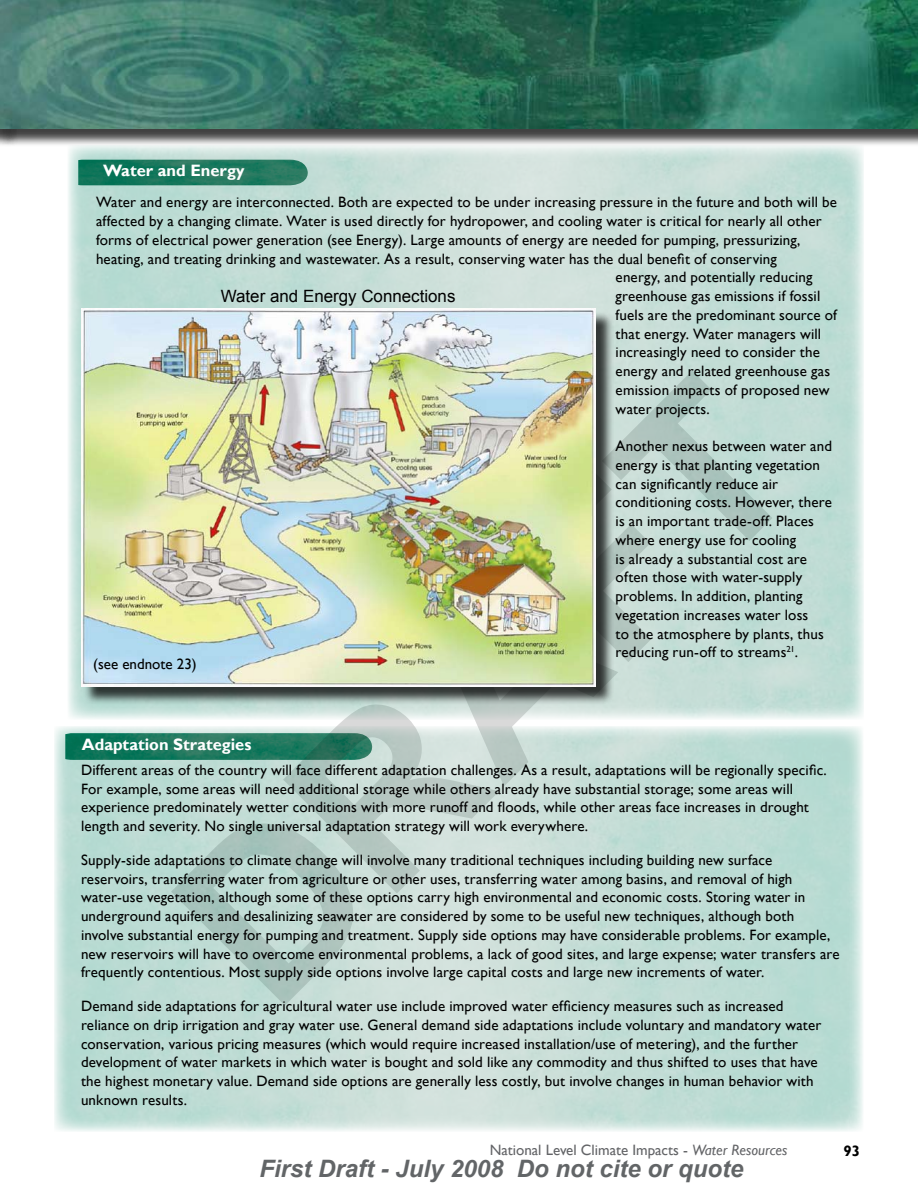
<style>
.page{position:relative;width:918px;height:1188px;background:#fff}
.page>*{position:absolute;margin:0;border:0;box-sizing:border-box;transform-origin:0 0}
.t1{font:italic 700 24px "Arial";color:#626567}
.t2{font:16.95px "Arial";color:#000}
.t3{font:700 16.5px "Gill Sans";color:#fff}
.t4{font:15px/18.8px "Gill Sans";letter-spacing:.01em;color:#000}
.t5{font:15px "Gill Sans";color:#636467}
.t6{font:700 15px "Gill Sans";color:#000}
.s1{font-style:italic}
</style>
<div class="page">
<div style="left:0;top:2px;width:918px;height:146px;background:#000;opacity:.75"></div>
<img style="left:0;top:0;width:918px;height:129px">
<img style="left:65px;top:733px;width:307px;height:27px">
<img style="left:78px;top:160px;width:230px;height:25px">
<div style="left:83px;top:311px;width:531px;height:394px;background:#000;opacity:.75"></div>
<img style="left:81px;top:309px;width:514px;height:378px">
<p class="t3" style="left:103px;top:161px;width:143px">Water and Energy</p>
<p class="t4" style="left:96px;top:193px;width:743px">Water and energy are interconnected. Both are expected to be under increasing pressure in the future and both will be</p>
<p class="t4" style="left:96px;top:212px;width:727px">affected by a changing climate. Water is used directly for hydropower, and cooling water is critical for nearly all other</p>
<p class="t4" style="left:96px;top:231px;width:706px">forms of electrical power generation (see Energy). Large amounts of energy are needed for pumping, pressurizing,</p>
<p class="t4" style="left:96px;top:249px;width:682px">heating, and treating drinking and wastewater. As a result, conserving water has the dual benefit of conserving</p>
<p class="t4" style="left:616px;top:268px;width:198px">energy, and potentially reducing</p>
<p class="t4" style="left:616px;top:287px;width:206px">greenhouse gas emissions if fossil</p>
<p class="t4" style="left:616px;top:306px;width:223px">fuels are the predominant source of</p>
<p class="t4" style="left:616px;top:324px;width:207px">that energy. Water managers will</p>
<p class="t4" style="left:616px;top:343px;width:206px">increasingly need to consider the</p>
<p class="t4" style="left:616px;top:362px;width:216px">energy and related greenhouse gas</p>
<p class="t4" style="left:616px;top:381px;width:215px">emission impacts of proposed new</p>
<p class="t4" style="left:616px;top:399px;width:96px">water projects.</p>
<p class="t4" style="left:616px;top:437px;width:218px">Another nexus between water and energy is that planting vegetation can significantly reduce air conditioning costs. However, there is an important trade-off. Places where energy use for cooling<br>is already a substantial cost are often those with water-supply problems. In addition, planting vegetation increases water loss<br>to the atmosphere by plants, thus reducing run-off to streams<sup>21</sup>.</p>
<p class="t2" style="left:221px;top:285px;width:236px">Water and Energy Connections</p>
<p class="t4" style="left:93px;top:655px;width:105px">(see endnote 23)</p>
<p class="t3" style="left:82px;top:734px;width:171px">Adaptation Strategies</p>
<p class="t4" style="left:81px;top:761px;width:747px">Different areas of the country will face different adaptation challenges. As a result, adaptations will be regionally specific.<br>For example, some areas will need additional storage while others already have substantial storage; some areas will experience predominately wetter conditions with more runoff and floods, while other areas face increases in drought length and severity. No single universal adaptation strategy will work everywhere.</p>
<p class="t4" style="left:81px;top:851px;width:760px">Supply-side adaptations to climate change will involve many traditional techniques including building new surface reservoirs, transferring water from agriculture or other uses, transferring water among basins, and removal of high water-use vegetation, although some of these options carry high environmental and economic costs. Storing water in underground aquifers and desalinizing seawater are considered by some to be useful new techniques, although both involve substantial energy for pumping and treatment. Supply side options may have considerable problems. For example, new reservoirs will have to overcome environmental problems, a lack of good sites, and large expense; water transfers are frequently contentious. Most supply side options involve large capital costs and large new increments of water.</p>
<p class="t4" style="left:81px;top:997px;width:742px">Demand side adaptations for agricultural water use include improved water efficiency measures such as increased reliance on drip irrigation and gray water use. General demand side adaptations include voluntary and mandatory water conservation, various pricing measures (which would require increased installation/use of metering), and the further development of water markets in which water is bought and sold like any commodity and thus shifted to uses that have the highest monetary value. Demand side options are generally less costly, but involve changes in human behavior with unknown results.</p>
<p class="t5" style="left:490px;top:1141px;width:299px">National Level Climate Impacts - <span class="s1">Water Resources</span></p>
<p class="t6" style="left:843px;top:1142px;width:18px">93</p>
<h1 class="t1" style="left:259px;top:1153px;width:486px">First Draft - July 2008 Do not cite or quote</h1>
</div>
